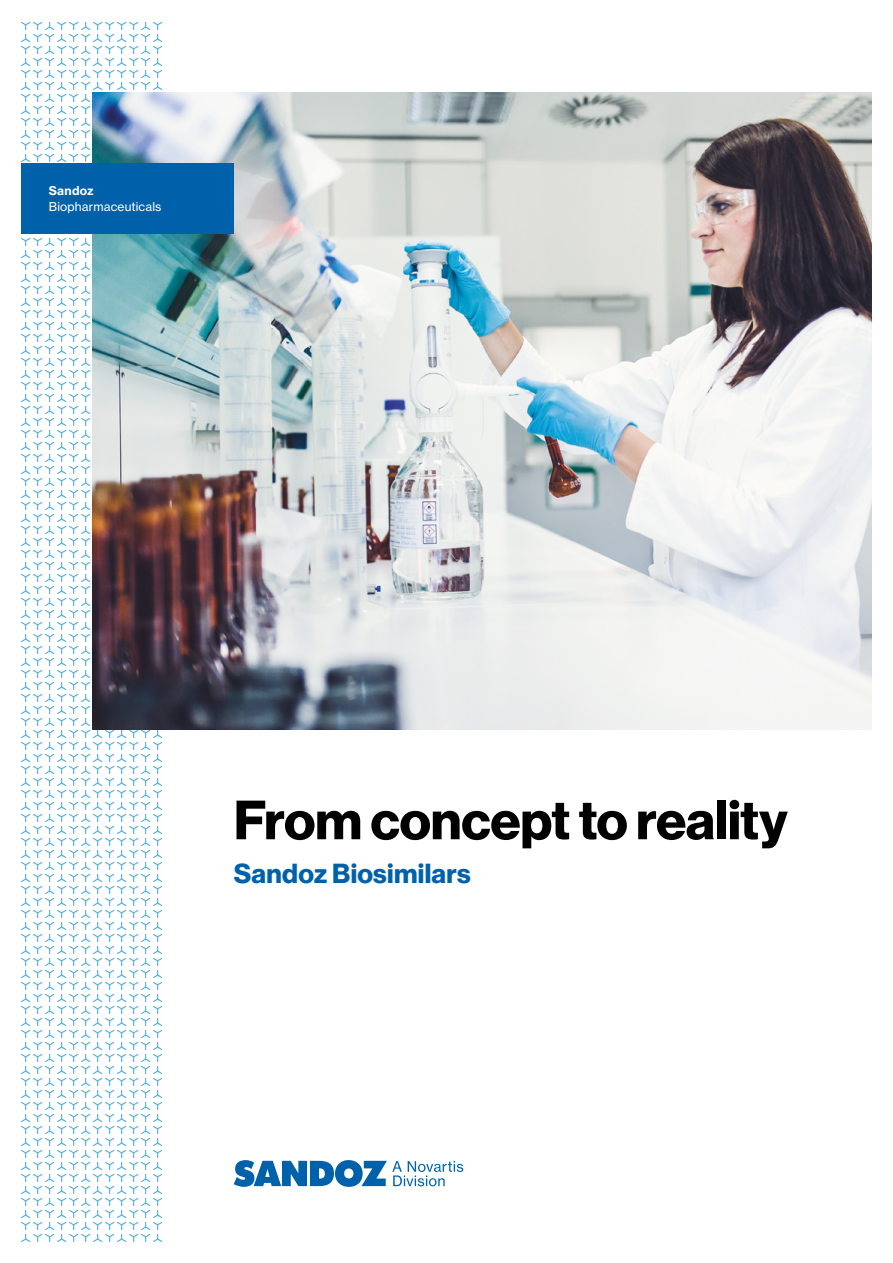
<style>
.page{position:relative;width:893px;height:1263px;background:#fff}
.page>*{position:absolute;margin:0;border:0;box-sizing:border-box;transform-origin:0 0}
.t1{font:700 54px "Volta Modern Display 75";letter-spacing:-.005em;color:#000}
.t2{font:700 27px "Volta Modern Display 75";letter-spacing:.01em;color:#0061ab}
.t3{font:12px "Volta Modern Text 55 Roman";letter-spacing:.01em;color:#fff}
.t4{font:700 12px "Volta Modern Text 75";letter-spacing:.02em;color:#fff}
</style>
<div class="page">
<svg style="left:21px;top:21px;width:142px;height:1221px"></svg>
<img style="left:92px;top:92px;width:780px;height:637px">
<svg style="left:234px;top:1160px;width:229px;height:27px"></svg>
<div style="left:21px;top:163px;width:213px;height:71px;background:#0061ab"></div>
<p class="t4" style="left:49px;top:183px;width:46px">Sandoz</p>
<p class="t3" style="left:49px;top:199px;width:114px">Biopharmaceuticals</p>
<p class="t1" style="left:234px;top:789px;width:555px">From concept to reality</p>
<p class="t2" style="left:234px;top:857px;width:238px">Sandoz Biosimilars</p>
</div>
